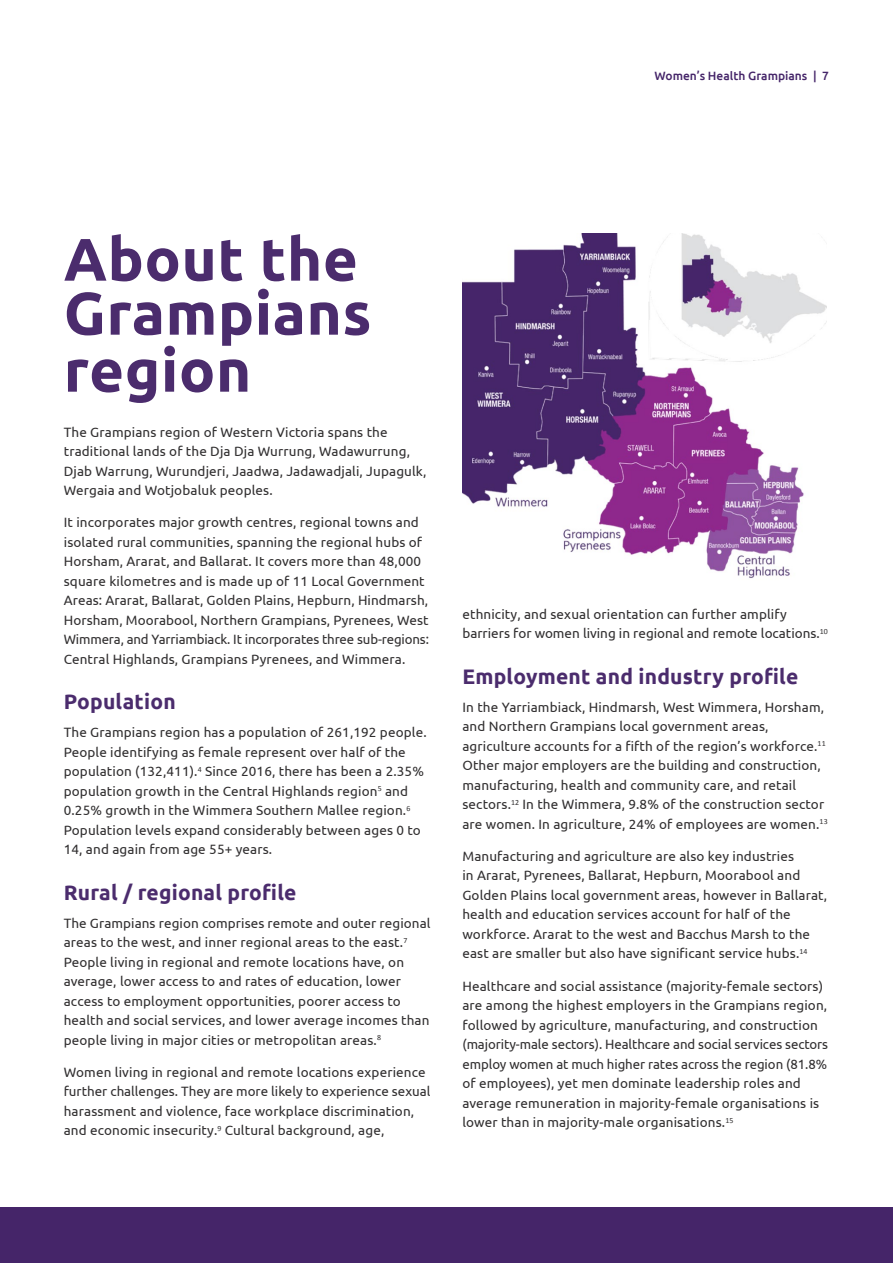
<style>
.page{position:relative;width:893px;height:1263px;background:#fff}
.page>*{position:absolute;margin:0;border:0;box-sizing:border-box;transform-origin:0 0}
.Heading_1{font:700 60px/55.5px "Ubuntu";letter-spacing:.01em;color:#4b2c6d}
.Heading_2{font:700 21px "Ubuntu";letter-spacing:.01em;color:#4b2c6d}
.Copy{font:13.5px/19.5px "Ubuntu";letter-spacing:.01em;color:#312f30}
.t1{font:500 12px "Ubuntu";color:#452569}
</style>
<div class="page">
<div style="left:0;top:1208px;width:893px;height:55px;background:#452569"></div>
<img style="left:462px;top:233px;width:365px;height:346px">
<p class="t1" style="left:654px;top:69px;width:176px">Women’s Health Grampians | 7</p>
<p class="Heading_1" style="left:64px;top:231px;width:309px">About the<br>Grampians region</p>
<p class="Copy" style="left:64px;top:422px;width:364px">The Grampians region of Western Victoria spans the traditional lands of the Dja Dja Wurrung, Wadawurrung, Djab Warrung, Wurundjeri, Jaadwa, Jadawadjali, Jupagulk, Wergaia and Wotjobaluk peoples.</p>
<p class="Copy" style="left:64px;top:512px;width:367px">It incorporates major growth centres, regional towns and isolated rural communities, spanning the regional hubs of Horsham, Ararat, and Ballarat. It covers more than 48,000 square kilometres and is made up of 11 Local Government Areas: Ararat, Ballarat, Golden Plains, Hepburn, Hindmarsh, Horsham, Moorabool, Northern Grampians, Pyrenees, West Wimmera, and Yarriambiack. It incorporates three sub-regions:<br>Central Highlands, Grampians Pyrenees, and Wimmera.</p>
<p class="Heading_2" style="left:64px;top:689px;width:113px">Population</p>
<p class="Copy" style="left:64px;top:722px;width:364px">The Grampians region has a population of 261,192 people.<br>People identifying as female represent over half of the population (132,411).<sup>4</sup> Since 2016, there has been a 2.35% population growth in the Central Highlands region<sup>5</sup> and 0.25% growth in the Wimmera Southern Mallee region.<sup>6<br></sup>Population levels expand considerably between ages 0 to 14, and again from age 55+ years.</p>
<p class="Heading_2" style="left:64px;top:879px;width:234px">Rural / regional profile</p>
<p class="Copy" style="left:64px;top:912px;width:368px">The Grampians region comprises remote and outer regional areas to the west, and inner regional areas to the east.<sup>7<br></sup>People living in regional and remote locations have, on average, lower access to and rates of education, lower access to employment opportunities, poorer access to health and social services, and lower average incomes than people living in major cities or metropolitan areas.<sup>8</sup></p>
<p class="Copy" style="left:64px;top:1062px;width:368px">Women living in regional and remote locations experience further challenges. They are more likely to experience sexual harassment and violence, face workplace discrimination, and economic insecurity.<sup>9</sup> Cultural background, age,</p>
<p class="Copy" style="left:462px;top:604px;width:367px">ethnicity, and sexual orientation can further amplify barriers for women living in regional and remote locations.<sup>10</sup></p>
<p class="Heading_2" style="left:462px;top:663px;width:337px">Employment and industry profile</p>
<p class="Copy" style="left:462px;top:697px;width:367px">In the Yarriambiack, Hindmarsh, West Wimmera, Horsham, and Northern Grampians local government areas, agriculture accounts for a fifth of the region’s workforce.<sup>11<br></sup>Other major employers are the building and construction, manufacturing, health and community care, and retail sectors.<sup>12</sup> In the Wimmera, 9.8% of the construction sector are women. In agriculture, 24% of employees are women.<sup>13</sup></p>
<p class="Copy" style="left:462px;top:846px;width:366px">Manufacturing and agriculture are also key industries<br>in Ararat, Pyrenees, Ballarat, Hepburn, Moorabool and Golden Plains local government areas, however in Ballarat, health and education services account for half of the workforce. Ararat to the west and Bacchus Marsh to the east are smaller but also have significant service hubs.<sup>14</sup></p>
<p class="Copy" style="left:462px;top:976px;width:367px">Healthcare and social assistance (majority-female sectors) are among the highest employers in the Grampians region, followed by agriculture, manufacturing, and construction (majority-male sectors). Healthcare and social services sectors employ women at much higher rates across the region (81.8% of employees), yet men dominate leadership roles and average remuneration in majority-female organisations is lower than in majority-male organisations.<sup>15</sup></p>
</div>
